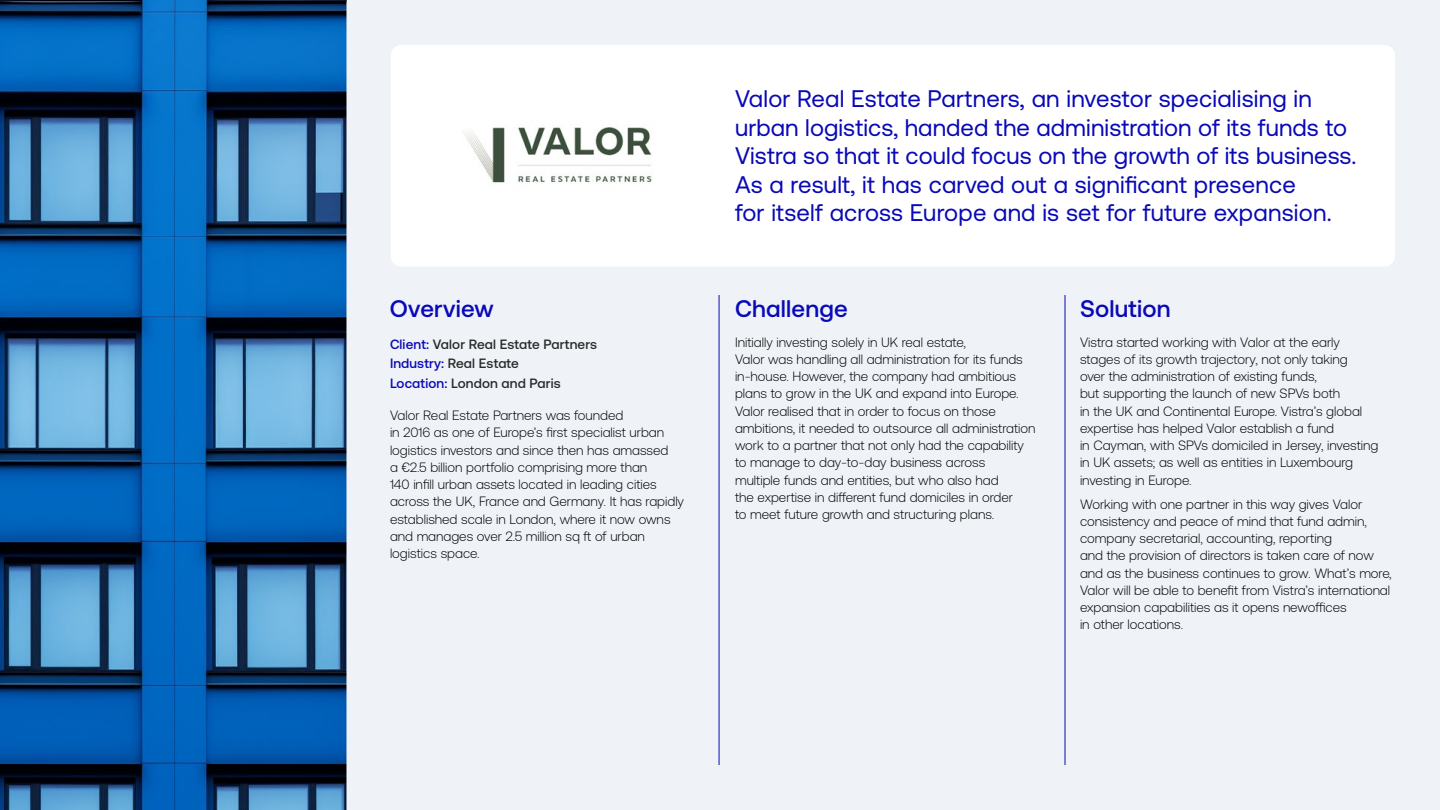
<style>
.page{position:relative;width:1440px;height:810px;background:#fff}
.page>*{position:absolute;margin:0;border:0;box-sizing:border-box;transform-origin:0 0}
.t1{font:24px/28.5px "Vistra Sans";letter-spacing:.005em;color:#0909b7}
.t2{font:500 24px "Vistra Sans";letter-spacing:.01em;color:#0909b7}
.t3{font:300 13.5px/17.2px "Vistra Sans";color:#000}
.t4{font:500 13.5px/19.5px "Vistra Sans";letter-spacing:.01em;color:#2a2a2a}
.s1{color:#0909b7}
</style>
<div class="page">
<img style="left:0;top:0;width:346px;height:810px">
<div style="left:346px;top:0;width:1094px;height:810px;background:#eff3f8"></div>
<div style="left:391px;top:45px;width:1004px;height:222px;background:#fff;border-radius:10px"></div>
<hr style="left:1065px;top:295px;width:1px;height:470px;background:#0909b7">
<hr style="left:719px;top:295px;width:1px;height:470px;background:#0909b7">
<img style="left:463px;top:126px;width:189px;height:57px">
<h1 class="t2" style="left:390px;top:296px;width:105px">Overview</h1>
<p class="t4" style="left:390px;top:334px;width:209px"><span class="s1">Client:</span> Valor Real Estate Partners<br><span class="s1">Industry:</span> Real Estate<br><span class="s1">Location:</span> London and Paris</p>
<p class="t3" style="left:390px;top:407px;width:296px">Valor Real Estate Partners was founded<br>in 2016 as one of Europe’s first specialist urban logistics investors and since then has amassed<br>a €2.5 billion portfolio comprising more than<br>140 infill urban assets located in leading cities across the UK, France and Germany. It has rapidly established scale in London, where it now owns and manages over 2.5 million sq ft of urban logistics space.</p>
<p class="t1" style="left:735px;top:85px;width:623px">Valor Real Estate Partners, an investor specialising in urban logistics, handed the administration of its funds to Vistra so that it could focus on the growth of its business.<br>As a result, it has carved out a significant presence<br>for itself across Europe and is set for future expansion.</p>
<h1 class="t2" style="left:735px;top:296px;width:114px">Challenge</h1>
<p class="t3" style="left:735px;top:333px;width:302px">Initially investing solely in UK real estate,<br>Valor was handling all administration for its funds in-house. However, the company had ambitious plans to grow in the UK and expand into Europe.<br>Valor realised that in order to focus on those ambitions, it needed to outsource all administration work to a partner that not only had the capability to manage to day-to-day business across<br>multiple funds and entities, but who also had<br>the expertise in different fund domiciles in order<br>to meet future growth and structuring plans.</p>
<h1 class="t2" style="left:1080px;top:296px;width:92px">Solution</h1>
<p class="t3" style="left:1080px;top:333px;width:300px">Vistra started working with Valor at the early stages of its growth trajectory, not only taking<br>over the administration of existing funds,<br>but supporting the launch of new SPVs both<br>in the UK and Continental Europe. Vistra’s global expertise has helped Valor establish a fund<br>in Cayman, with SPVs domiciled in Jersey, investing in UK assets; as well as entities in Luxembourg investing in Europe.</p>
<p class="t3" style="left:1080px;top:495px;width:313px">Working with one partner in this way gives Valor consistency and peace of mind that fund admin, company secretarial, accounting, reporting<br>and the provision of directors is taken care of now and as the business continues to grow. What’s more, Valor will be able to benefit from Vistra’s international expansion capabilities as it opens newoffices<br>in other locations.</p>
</div>
